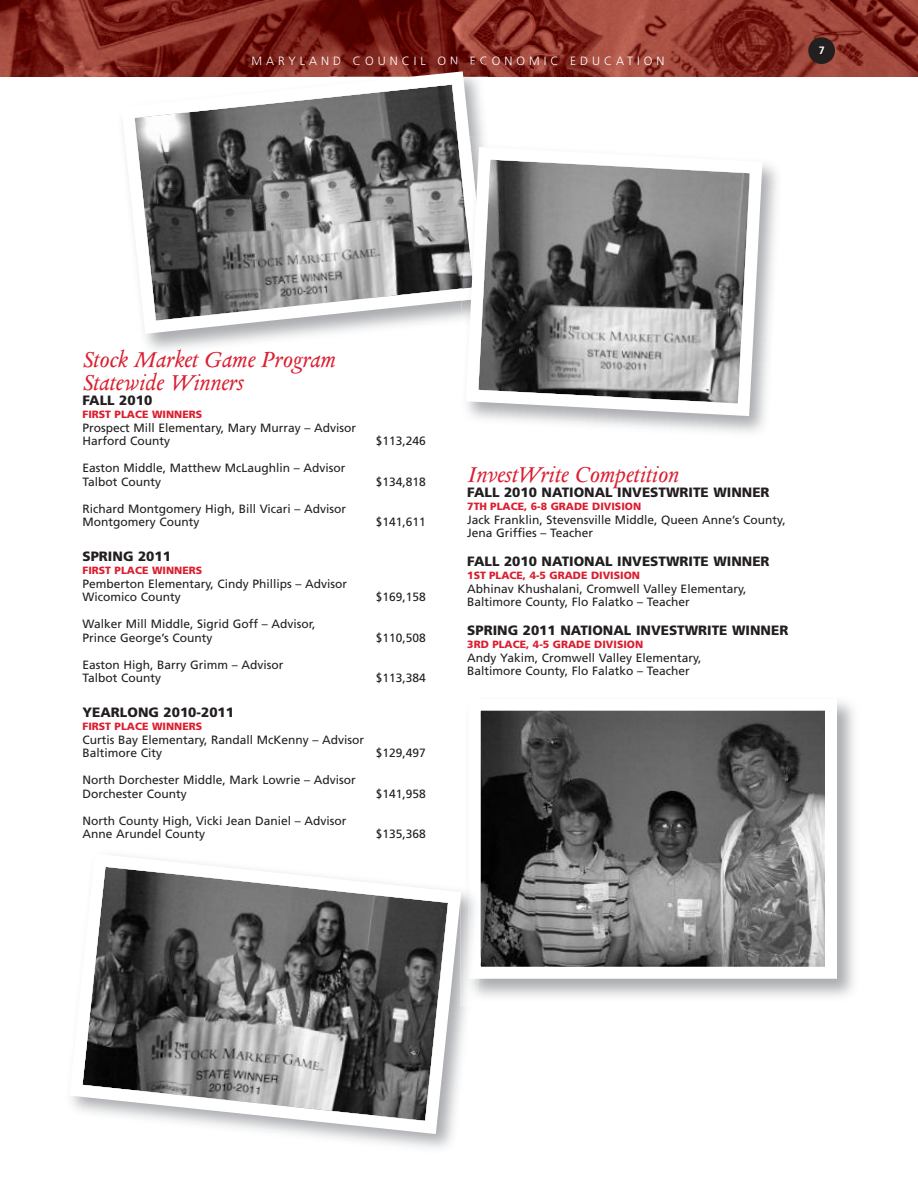
<style>
.page{position:relative;width:918px;height:1188px;background:#fff}
.page>*{position:absolute;margin:0;border:0;box-sizing:border-box;transform-origin:0 0}
.t1{font:italic 25.5px/22.5px "Columbus";color:#db1e30}
.t2{font:900 13.5px "Frutiger";color:#231f20}
.t3{font:12px/13.5px "Frutiger";color:#231f20}
.t4{font:300 12px "Frutiger";letter-spacing:.335em;color:#fff}
.t5{font:700 10.65px "Frutiger";color:#fff}
.t6{font:900 10.5px "Frutiger";color:#db1e30}
</style>
<div class="page">
<img style="left:0;top:0;width:918px;height:76px">
<div style="left:808px;top:37px;width:27px;height:27px;background:#231f20;border-radius:50%"></div>
<img style="left:110px;top:76px;width:384px;height:274px">
<img style="left:333px;top:60px;width:155px;height:5px">
<img style="left:451px;top:60px;width:36px;height:5px">
<svg style="left:115px;top:65px;width:378px;height:275px"></svg>
<img style="left:482px;top:712px;width:342px;height:254px">
<div style="left:469px;top:699px;width:368px;height:280px;border:12px solid #fff"></div>
<img style="left:367px;top:842px;width:109px;height:306px">
<img style="left:468px;top:881px;width:11px;height:125px">
<img style="left:469px;top:882px;width:12px;height:97px">
<img style="left:481px;top:883px;width:8px;height:76px">
<svg style="left:71px;top:847px;width:397px;height:294px"></svg>
<img style="left:455px;top:138px;width:322px;height:294px">
<svg style="left:459px;top:141px;width:310px;height:281px"></svg>
<p class="t4" style="left:251px;top:56px;width:415px">MARYLAND COUNCIL ON ECONOMIC EDUCATION</p>
<p class="t5" style="left:819px;top:46px;width:7px">7</p>
<h1 class="t1" style="left:82px;top:351px;width:254px">Stock Market Game Program<br>Statewide Winners</h1>
<p class="t2" style="left:82px;top:395px;width:71px">FALL 2010</p>
<p class="t6" style="left:82px;top:411px;width:121px">FIRST PLACE WINNERS</p>
<p class="t3" style="left:82px;top:422px;width:275px">Prospect Mill Elementary, Mary Murray – Advisor<br>Harford County</p>
<p class="t3" style="left:83px;top:462px;width:264px">Easton Middle, Matthew McLaughlin – Advisor<br>Talbot County</p>
<p class="t3" style="left:83px;top:503px;width:265px">Richard Montgomery High, Bill Vicari – Advisor<br>Montgomery County</p>
<p class="t2" style="left:82px;top:551px;width:90px">SPRING 2011</p>
<p class="t6" style="left:82px;top:567px;width:121px">FIRST PLACE WINNERS</p>
<p class="t3" style="left:82px;top:578px;width:266px">Pemberton Elementary, Cindy Phillips – Advisor<br>Wicomico County</p>
<p class="t3" style="left:83px;top:618px;width:235px">Walker Mill Middle, Sigrid Goff – Advisor,<br>Prince George’s County</p>
<p class="t3" style="left:83px;top:659px;width:202px">Easton High, Barry Grimm – Advisor<br>Talbot County</p>
<p class="t2" style="left:82px;top:707px;width:153px">YEARLONG 2010-2011</p>
<p class="t6" style="left:82px;top:723px;width:121px">FIRST PLACE WINNERS</p>
<p class="t3" style="left:82px;top:734px;width:283px">Curtis Bay Elementary, Randall McKenny – Advisor<br>Baltimore City</p>
<p class="t3" style="left:82px;top:774px;width:275px">North Dorchester Middle, Mark Lowrie – Advisor<br>Dorchester County</p>
<p class="t3" style="left:83px;top:815px;width:266px">North County High, Vicki Jean Daniel – Advisor<br>Anne Arundel County</p>
<p class="t3" style="left:376px;top:435px;width:52px">$113,246</p>
<p class="t3" style="left:376px;top:476px;width:52px">$134,818</p>
<p class="t3" style="left:376px;top:516px;width:52px">$141,611</p>
<p class="t3" style="left:376px;top:591px;width:52px">$169,158</p>
<p class="t3" style="left:376px;top:632px;width:52px">$110,508</p>
<p class="t3" style="left:376px;top:672px;width:52px">$113,384</p>
<p class="t3" style="left:376px;top:747px;width:52px">$129,497</p>
<p class="t3" style="left:376px;top:788px;width:52px">$141,958</p>
<p class="t3" style="left:376px;top:828px;width:52px">$135,368</p>
<h1 class="t1" style="left:467px;top:465px;width:212px">InvestWrite Competition</h1>
<p class="t2" style="left:467px;top:486px;width:304px">FALL 2010 NATIONAL INVESTWRITE WINNER</p>
<p class="t6" style="left:467px;top:502px;width:175px">7TH PLACE, 6-8 GRADE DIVISION</p>
<p class="t3" style="left:467px;top:514px;width:320px">Jack Franklin, Stevensville Middle, Queen Anne’s County,<br>Jena Griffies – Teacher</p>
<p class="t2" style="left:467px;top:555px;width:304px">FALL 2010 NATIONAL INVESTWRITE WINNER</p>
<p class="t6" style="left:467px;top:571px;width:174px">1ST PLACE, 4-5 GRADE DIVISION</p>
<p class="t3" style="left:467px;top:583px;width:281px">Abhinav Khushalani, Cromwell Valley Elementary,<br>Baltimore County, Flo Falatko – Teacher</p>
<p class="t2" style="left:467px;top:624px;width:323px">SPRING 2011 NATIONAL INVESTWRITE WINNER</p>
<p class="t6" style="left:467px;top:640px;width:178px">3RD PLACE, 4-5 GRADE DIVISION</p>
<p class="t3" style="left:467px;top:652px;width:236px">Andy Yakim, Cromwell Valley Elementary,<br>Baltimore County, Flo Falatko – Teacher</p>
</div>
